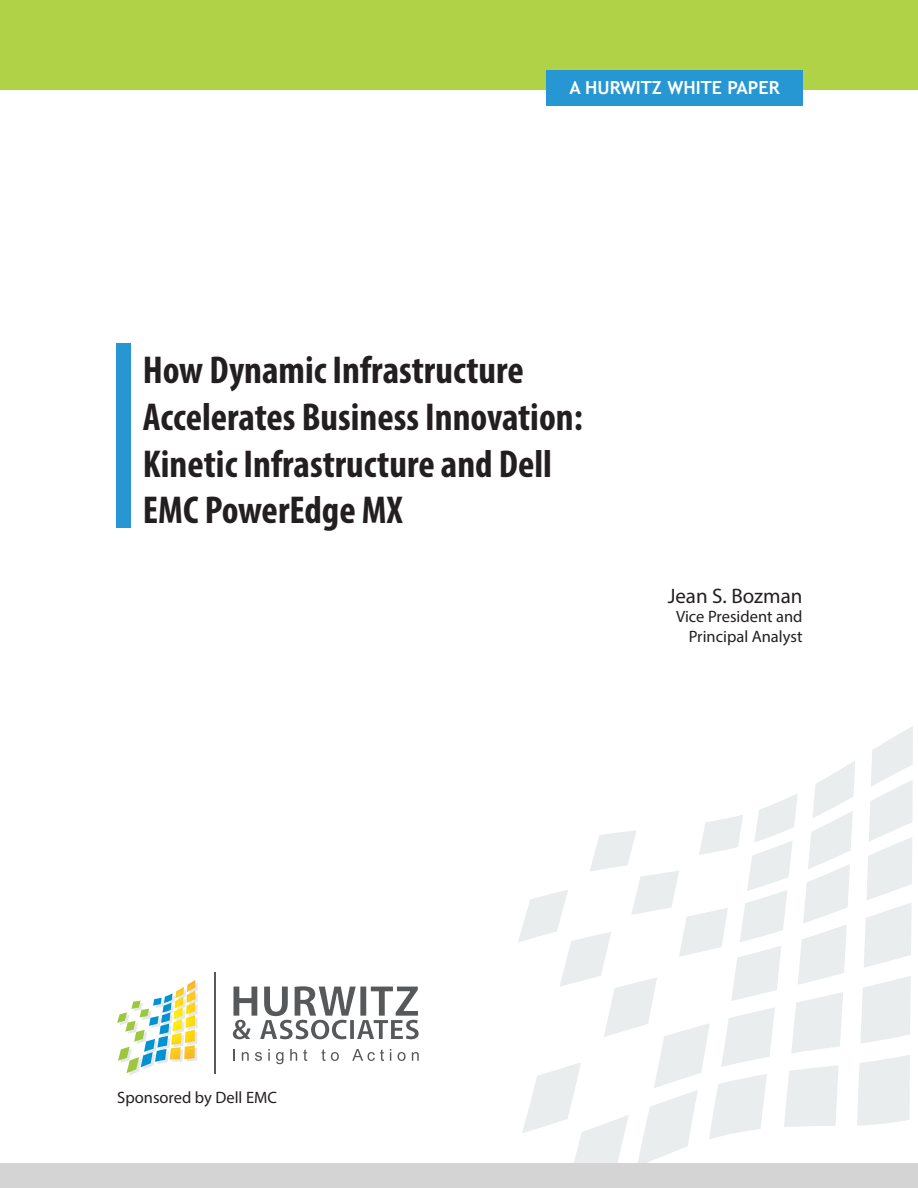
<style>
.page{position:relative;width:918px;height:1188px;background:#fff}
.page>*{position:absolute;margin:0;border:0;box-sizing:border-box;transform-origin:0 0}
.t1{font:700 condensed 39px/46.8px "Myriad Pro";color:#231f20}
.t2{font:21px "Myriad Pro";color:#231f20}
.t3{font:700 18px "Trebuchet MS";color:#fff}
.t4{font:16.5px/19.8px "Myriad Pro";color:#231f20;text-align:right}
</style>
<div class="page">
<div style="left:0;top:0;width:918px;height:90px;background:#afd247"></div>
<svg style="left:117px;top:980px;width:81px;height:95px"></svg>
<svg style="left:233px;top:986px;width:186px;height:53px"></svg>
<svg style="left:233px;top:1049px;width:2px;height:12px"></svg>
<svg style="left:242px;top:1052px;width:7px;height:9px"></svg>
<svg style="left:255px;top:1052px;width:7px;height:9px"></svg>
<svg style="left:268px;top:1049px;width:2px;height:12px"></svg>
<svg style="left:276px;top:1052px;width:7px;height:12px"></svg>
<svg style="left:290px;top:1049px;width:7px;height:12px"></svg>
<svg style="left:303px;top:1049px;width:4px;height:12px"></svg>
<svg style="left:321px;top:1049px;width:18px;height:12px"></svg>
<svg style="left:352px;top:1049px;width:32px;height:12px"></svg>
<svg style="left:398px;top:1052px;width:8px;height:9px"></svg>
<svg style="left:412px;top:1052px;width:7px;height:9px"></svg>
<hr style="left:214px;top:972px;width:1px;height:101px;background:#57585a">
<div style="left:546px;top:70px;width:256px;height:36px;background:#2797d4"></div>
<div style="left:116px;top:343px;width:15px;height:184px;background:#2797d4"></div>
<svg style="left:518px;top:830px;width:119px;height:334px"></svg>
<svg style="left:637px;top:800px;width:161px;height:364px"></svg>
<svg style="left:784px;top:726px;width:129px;height:401px;fill:#ebeded"></svg>
<div style="left:0;top:1164px;width:918px;height:24px;background:#d3d4d3"></div>
<p class="t3" style="left:569px;top:76px;width:212px">A HURWITZ WHITE PAPER</p>
<p class="t1" style="left:143px;top:346px;width:441px">How Dynamic Infrastructure<br>Accelerates Business Innovation:<br>Kinetic Infrastructure and Dell<br>EMC PowerEdge MX</p>
<p class="t2" style="left:668px;top:583px;width:136px">Jean S. Bozman</p>
<p class="t4" style="left:676px;top:607px;width:128px">Vice President and<br>Principal Analyst</p>
<p class="t4" style="left:117px;top:1088px;width:161px">Sponsored by Dell EMC</p>
</div>
